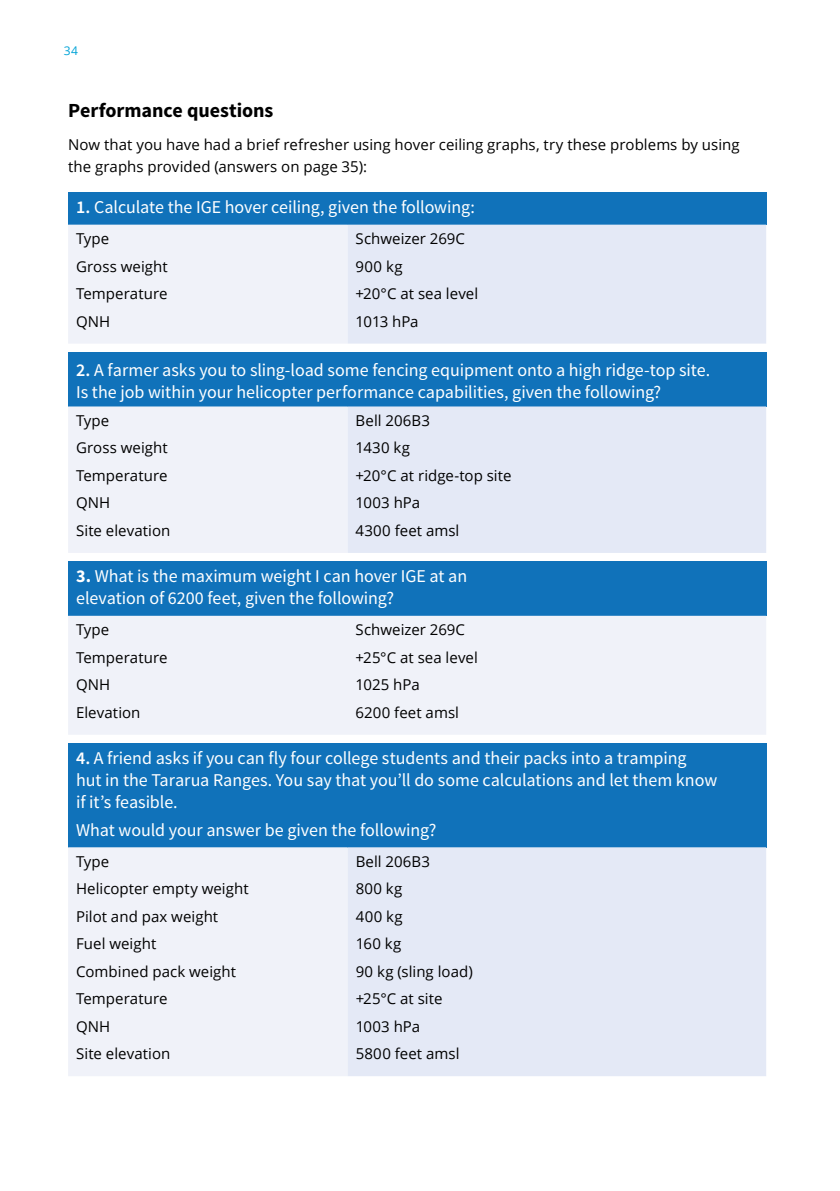
<style>
.page{position:relative;width:840px;height:1191px;background:#fff}
.page>*{position:absolute;margin:0;border:0;box-sizing:border-box;transform-origin:0 0}
.t1{font:700 20px "Source Sans Pro";letter-spacing:-.005em;color:#000}
.t2{font:18px/22px "Source Sans Pro";letter-spacing:-.005em;color:#fff}
.t3{font:15px/22px "Open Sans";letter-spacing:.005em;color:#000}
.t4{font:12px "Open Sans";color:#00a3d7}
.s1{font-weight:600}
.s2{font-weight:700}
</style>
<div class="page">
<div style="left:68px;top:192px;width:697px;height:33px;background:#1072ba"></div>
<div style="left:68px;top:225px;width:279px;height:118px;background:#f0f2f9"></div>
<div style="left:347px;top:225px;width:418px;height:118px;background:#e4e9f6"></div>
<div style="left:68px;top:351px;width:697px;height:55px;background:#1072ba"></div>
<div style="left:68px;top:406px;width:279px;height:147px;background:#f0f2f9"></div>
<div style="left:347px;top:406px;width:418px;height:147px;background:#e4e9f6"></div>
<div style="left:68px;top:561px;width:697px;height:55px;background:#1072ba"></div>
<div style="left:68px;top:616px;width:697px;height:118px;background:#f0f2f9"></div>
<div style="left:68px;top:742px;width:697px;height:105px;background:#1072ba"></div>
<div style="left:68px;top:847px;width:279px;height:229px;background:#f0f2f9"></div>
<div style="left:347px;top:847px;width:418px;height:229px;background:#e4e9f6"></div>
<p class="t4" style="left:64px;top:42px;width:16px">34</p>
<h1 class="t1" style="left:68px;top:98px;width:207px">Performance questions</h1>
<p class="t3" style="left:68px;top:134px;width:672px">Now that you have had a brief refresher using hover ceiling graphs, try these problems by using the graphs provided (answers on page 35):</p>
<p class="t2" style="left:76px;top:197px;width:400px"><span class="s1">1.</span> Calculate the IGE hover ceiling, given the following:</p>
<p class="t3" style="left:76px;top:227px;width:35px">Type</p>
<p class="t3" style="left:355px;top:227px;width:111px">Schweizer 269C</p>
<p class="t3" style="left:76px;top:255px;width:93px">Gross weight</p>
<p class="t3" style="left:355px;top:255px;width:48px">900 kg</p>
<p class="t3" style="left:76px;top:282px;width:93px">Temperature</p>
<p class="t3" style="left:355px;top:282px;width:124px">+20°C at sea level</p>
<p class="t3" style="left:76px;top:310px;width:36px">QNH</p>
<p class="t3" style="left:355px;top:310px;width:64px">1013 hPa</p>
<p class="t2" style="left:76px;top:360px;width:635px"><span class="s1">2.</span> A farmer asks you to sling-load some fencing equipment onto a high ridge-top site.<br>Is the job within your helicopter performance capabilities, given the following?</p>
<p class="t3" style="left:76px;top:409px;width:35px">Type</p>
<p class="t3" style="left:355px;top:409px;width:76px">Bell 206B3</p>
<p class="t3" style="left:76px;top:436px;width:93px">Gross weight</p>
<p class="t3" style="left:355px;top:436px;width:56px">1430 kg</p>
<p class="t3" style="left:76px;top:464px;width:93px">Temperature</p>
<p class="t3" style="left:355px;top:464px;width:157px">+20°C at ridge-top site</p>
<p class="t3" style="left:76px;top:491px;width:36px">QNH</p>
<p class="t3" style="left:355px;top:491px;width:66px">1003 hPa</p>
<p class="t3" style="left:76px;top:519px;width:96px">Site elevation</p>
<p class="t3" style="left:355px;top:519px;width:105px">4300 feet amsl</p>
<p class="t2" style="left:76px;top:566px;width:392px"><span class="s2">3.</span> What is the maximum weight I can hover IGE at an elevation of 6200 feet, given the following?</p>
<p class="t3" style="left:76px;top:618px;width:35px">Type</p>
<p class="t3" style="left:355px;top:618px;width:111px">Schweizer 269C</p>
<p class="t3" style="left:76px;top:646px;width:93px">Temperature</p>
<p class="t3" style="left:355px;top:646px;width:124px">+25°C at sea level</p>
<p class="t3" style="left:76px;top:673px;width:36px">QNH</p>
<p class="t3" style="left:355px;top:673px;width:66px">1025 hPa</p>
<p class="t3" style="left:76px;top:701px;width:66px">Elevation</p>
<p class="t3" style="left:355px;top:701px;width:105px">6200 feet amsl</p>
<p class="t2" style="left:76px;top:747px;width:642px"><span class="s1">4.</span> A friend asks if you can fly four college students and their packs into a tramping<br>hut in the Tararua Ranges. You say that you’ll do some calculations and let them know if it’s feasible.</p>
<p class="t2" style="left:76px;top:819px;width:361px">What would your answer be given the following?</p>
<p class="t3" style="left:76px;top:850px;width:35px">Type</p>
<p class="t3" style="left:355px;top:850px;width:76px">Bell 206B3</p>
<p class="t3" style="left:76px;top:877px;width:174px">Helicopter empty weight</p>
<p class="t3" style="left:355px;top:877px;width:48px">800 kg</p>
<p class="t3" style="left:76px;top:905px;width:144px">Pilot and pax weight</p>
<p class="t3" style="left:355px;top:905px;width:48px">400 kg</p>
<p class="t3" style="left:76px;top:932px;width:82px">Fuel weight</p>
<p class="t3" style="left:355px;top:932px;width:47px">160 kg</p>
<p class="t3" style="left:76px;top:960px;width:161px">Combined pack weight</p>
<p class="t3" style="left:355px;top:960px;width:119px">90 kg (sling load)</p>
<p class="t3" style="left:76px;top:987px;width:93px">Temperature</p>
<p class="t3" style="left:355px;top:987px;width:88px">+25°C at site</p>
<p class="t3" style="left:76px;top:1015px;width:36px">QNH</p>
<p class="t3" style="left:355px;top:1015px;width:66px">1003 hPa</p>
<p class="t3" style="left:76px;top:1042px;width:96px">Site elevation</p>
<p class="t3" style="left:355px;top:1042px;width:105px">5800 feet amsl</p>
</div>
